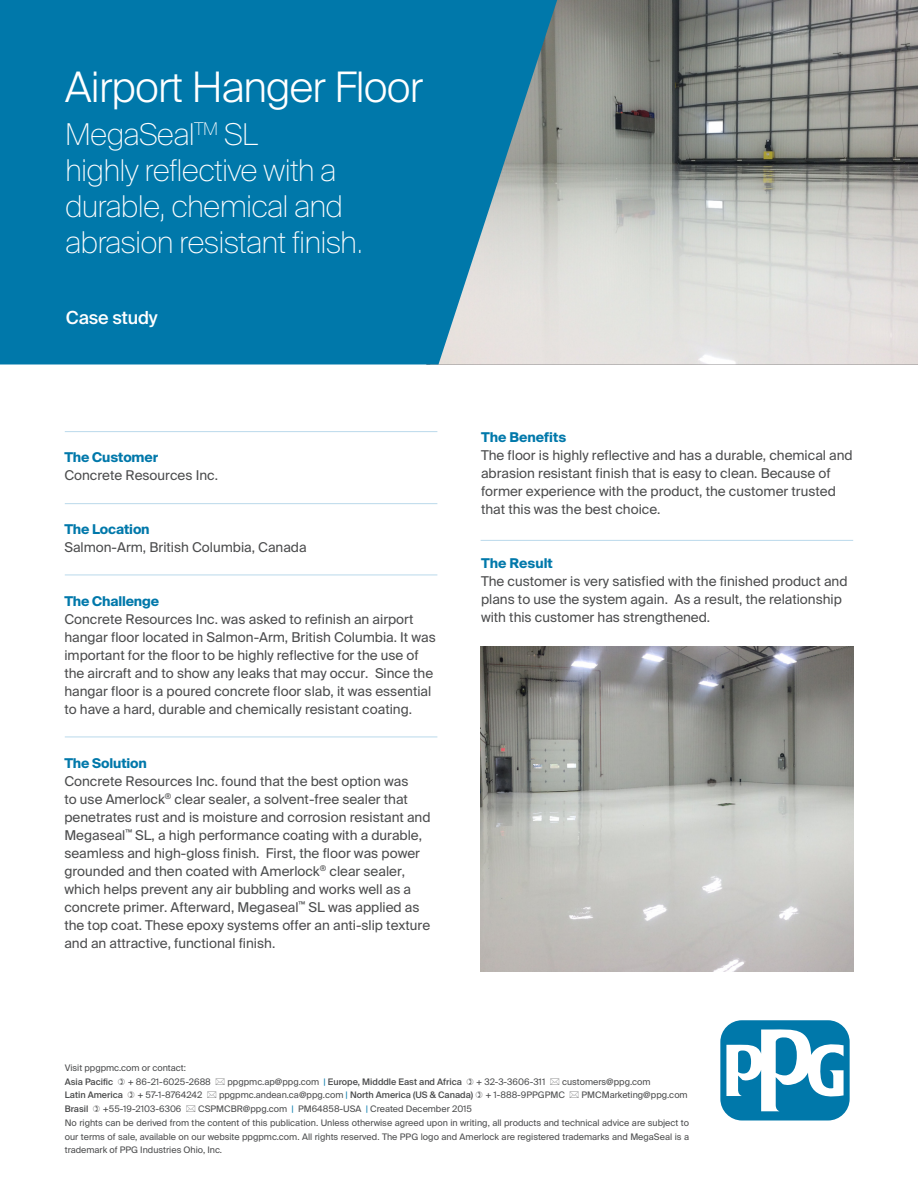
<style>
.page{position:relative;width:918px;height:1188px;background:#fff}
.page>*{position:absolute;margin:0;border:0;box-sizing:border-box;transform-origin:0 0}
.t1{font:300 42px "Suisse Intl";letter-spacing:-.015em;color:#fff}
.t2{font:100 30px/36px "Suisse Intl";letter-spacing:-.025em;color:#fff}
.t3{font:500 18px "Suisse Intl";letter-spacing:-.01em;color:#fff}
.t4{font:13.5px/18px "Suisse Intl";color:#4b4c4d}
.t5{font:700 13.5px "Suisse Intl";letter-spacing:-.01em;color:#0078aa}
.t6{font:9px/13.5px "Suisse Intl";color:#4b4c4d;text-align:justify}
.t7{font:500 9px "Suisse Intl";color:#4b4c4d}
.s1{font-weight:400}
.s2{font-weight:400;color:#0078aa}
.s3{color:#0078aa}
.s4{font-weight:500}
</style>
<div class="page">
<img style="left:557px;top:0;width:361px;height:364px">
<svg style="left:0;top:0;width:557px;height:364px;background:#1580ac"></svg>
<hr style="left:65px;top:737px;width:372px;height:1px;background:#bad9eb">
<hr style="left:65px;top:431px;width:372px;height:1px;background:#bad9eb">
<hr style="left:65px;top:503px;width:372px;height:1px;background:#bad9eb">
<div style="left:720px;top:1020px;width:130px;height:100px;background:#0078aa;border-radius:22px"></div>
<svg style="left:726px;top:1027px;width:118px;height:84px"></svg>
<hr style="left:65px;top:575px;width:372px;height:1px;background:#bad9eb">
<hr style="left:481px;top:540px;width:372px;height:1px;background:#bad9eb">
<img style="left:481px;top:647px;width:372px;height:325px">
<p class="t1" style="left:65px;top:62px;width:359px">Airport Hanger Floor</p>
<p class="t2" style="left:65px;top:117px;width:300px">MegaSeal<sup>TM</sup> SL<br>highly reflective with a durable, chemical and abrasion resistant finish.</p>
<p class="t3" style="left:66px;top:308px;width:93px">Case study</p>
<p class="t5" style="left:64px;top:449px;width:95px">The Customer</p>
<p class="t4" style="left:64px;top:466px;width:155px">Concrete Resources Inc.</p>
<p class="t5" style="left:64px;top:521px;width:87px">The Location</p>
<p class="t4" style="left:64px;top:538px;width:244px">Salmon-Arm, British Columbia, Canada</p>
<p class="t5" style="left:64px;top:593px;width:96px">The Challenge</p>
<p class="t4" style="left:64px;top:610px;width:373px">Concrete Resources Inc. was asked to refinish an airport hangar floor located in Salmon-Arm, British Columbia. It was important for the floor to be highly reflective for the use of the aircraft and to show any leaks that may occur. Since the hangar floor is a poured concrete floor slab, it was essential to have a hard, durable and chemically resistant coating.</p>
<p class="t5" style="left:64px;top:755px;width:84px">The Solution</p>
<p class="t4" style="left:64px;top:772px;width:368px">Concrete Resources Inc. found that the best option was<br>to use Amerlock<sup>®</sup> clear sealer, a solvent-free sealer that penetrates rust and is moisture and corrosion resistant and Megaseal<sup>™</sup> SL, a high performance coating with a durable, seamless and high-gloss finish. First, the floor was power grounded and then coated with Amerlock<sup>®</sup> clear sealer, which helps prevent any air bubbling and works well as a concrete primer. Afterward, Megaseal<sup>™</sup> SL was applied as the top coat. These epoxy systems offer an anti-slip texture and an attractive, functional finish.</p>
<p class="t5" style="left:481px;top:430px;width:87px">The Benefits</p>
<p class="t4" style="left:481px;top:447px;width:373px">The floor is highly reflective and has a durable, chemical and abrasion resistant finish that is easy to clean. Because of former experience with the product, the customer trusted that this was the best choice.</p>
<p class="t5" style="left:481px;top:556px;width:73px">The Result</p>
<p class="t4" style="left:481px;top:573px;width:368px">The customer is very satisfied with the finished product and plans to use the system again. As a result, the relationship with this customer has strengthened.</p>
<p class="t6" style="left:65px;top:1061px;width:123px">Visit ppgpmc.com or contact:</p>
<p class="t7" style="left:65px;top:1076px;width:50px">Asia Pacific</p>
<p class="t6" style="left:128px;top:1075px;width:85px">+ 86-21-6025-2688</p>
<p class="t7" style="left:228px;top:1076px;width:236px"><span class="s1">ppgpmc.ap@ppg.com</span> <span class="s2">|</span> Europe, Midddle East and Africa</p>
<p class="t6" style="left:476px;top:1075px;width:71px">+ 32-3-3606-311</p>
<p class="t6" style="left:562px;top:1075px;width:90px">customers@ppg.com</p>
<p class="t7" style="left:65px;top:1090px;width:60px">Latin America</p>
<p class="t6" style="left:137px;top:1088px;width:67px">+ 57-1-8764242</p>
<p class="t6" style="left:219px;top:1088px;width:256px">ppgpmc.andean.ca@ppg.com <span class="s3">|</span> <span class="s4">North America (US &amp; Canada)</span></p>
<p class="t6" style="left:485px;top:1088px;width:81px">+ 1-888-9PPGPMC</p>
<p class="t6" style="left:582px;top:1088px;width:108px">PMCMarketing@ppg.com</p>
<p class="t7" style="left:65px;top:1103px;width:25px">Brasil</p>
<p class="t6" style="left:103px;top:1102px;width:80px">+55-19-2103-6306</p>
<p class="t6" style="left:198px;top:1102px;width:275px">CSPMCBR@ppg.com <span class="s3">|</span> PM64858-USA <span class="s3">|</span> Created December 2015</p>
<p class="t6" style="left:65px;top:1117px;width:626px">No rights can be derived from the content of this publication. Unless otherwise agreed upon in writing, all products and technical advice are subject to our terms of sale, available on our website ppgpmc.com. All rights reserved. The PPG logo and Amerlock are registered trademarks and MegaSeal is a trademark of PPG Industries Ohio, Inc.</p>
</div>
